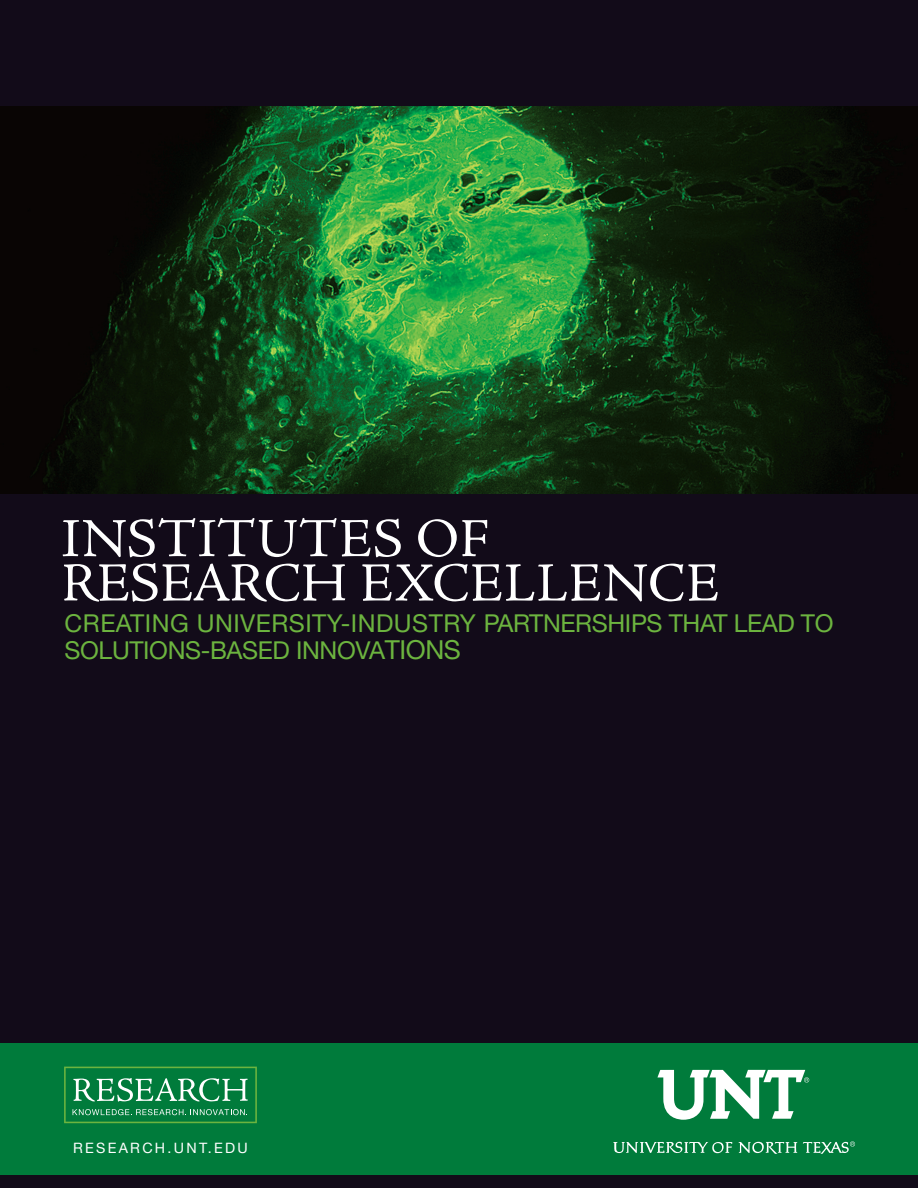
<style>
.page{position:relative;width:918px;height:1188px;background:#120b19}
.page>*{position:absolute;margin:0;border:0;box-sizing:border-box;transform-origin:0 0}
.t1{font:55.35px/44.4px "Adobe Jenson Pro";letter-spacing:.005em;color:#fff}
.t2{font:24.75px/27.2px "Helvetica Neue";letter-spacing:-.015em;color:#6cb43f}
.t3{font:14.25px "Helvetica Neue";letter-spacing:.16em;color:#fff}
.s1{font-size:26.25px}
</style>
<div class="page">
<div style="left:0;top:1043px;width:918px;height:131px;background:#007b3b"></div>
<svg style="left:613px;top:1142px;width:119px;height:11px"></svg>
<svg style="left:739px;top:1142px;width:58px;height:12px"></svg>
<svg style="left:803px;top:1141px;width:52px;height:13px"></svg>
<svg style="left:657px;top:1070px;width:152px;height:50px"></svg>
<svg style="left:64px;top:1067px;width:193px;height:56px"></svg>
<img style="left:0;top:107px;width:918px;height:386px">
<h1 class="t1" style="left:61px;top:518px;width:660px">INSTITUTES OF<br>RESEARCH EXCELLENCE</h1>
<p class="t2" style="left:65px;top:609px;width:770px">CREATING UNIVERSITY-INDUSTRY PARTNERSHIPS THAT LEAD TO<br>SOLUTIONS-BASED INNOVA<span class="s1">TIONS</span></p>
<p class="t3" style="left:73px;top:1139px;width:176px">RESEARCH.UNT.EDU</p>
</div>
